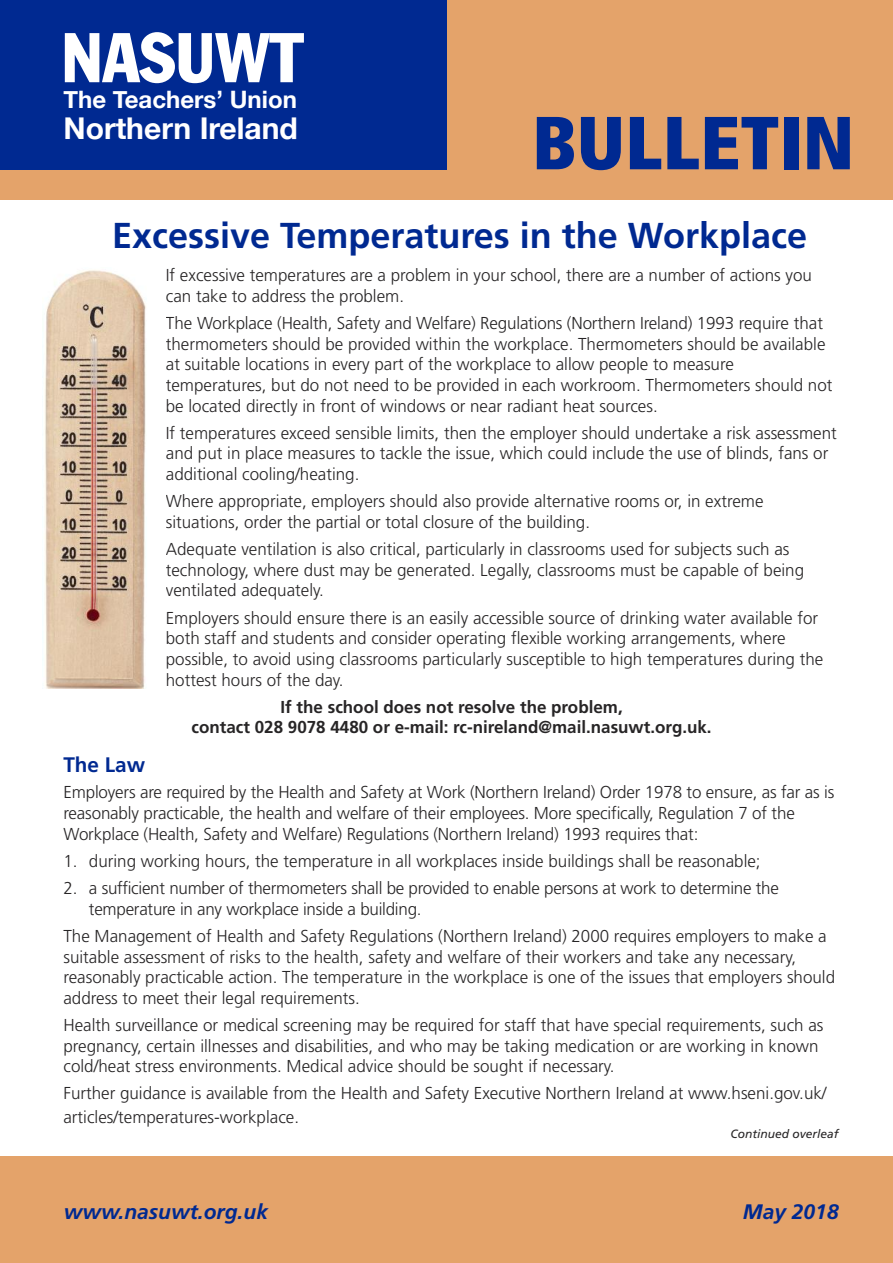
<style>
.page{position:relative;width:893px;height:1263px;background:#fff}
.page>*{position:absolute;margin:0;border:0;box-sizing:border-box;transform-origin:0 0}
.t1{font:900 condensed 75px "Frutiger";color:#002991}
.t2{font:condensed 69px "Franklin Gothic";color:#fff}
.t3{font:700 36px "Frutiger";color:#002991}
.t4{font:700 30px "Helvetica Neue";color:#fff}
.t5{font:700 24px "Helvetica Neue";color:#fff}
.t6{font:italic 700 21px "Frutiger";color:#002991}
.t7{font:700 21px "Frutiger";color:#002991}
.t8{font:300 17.25px/20.7px "Frutiger";color:#272526}
.t9{font:700 17.25px/20.7px "Frutiger";color:#272526;text-align:center}
.t10{font:italic 12px "Frutiger";color:#272526}
</style>
<div class="page">
<div style="left:0;top:0;width:893px;height:200px;background:#e4a36a"></div>
<div style="left:0;top:0;width:447px;height:170px;background:#002991"></div>
<div style="left:0;top:1156px;width:893px;height:107px;background:#e4a36a"></div>
<img style="left:44px;top:270px;width:102px;height:418px">
<h2 class="t2" style="left:62px;top:33px;width:243px">NASUWT</h2>
<h3 class="t5" style="left:64px;top:84px;width:235px">The Teachers’ Union</h3>
<h3 class="t4" style="left:64px;top:110px;width:236px">Northern Ireland</h3>
<h1 class="t1" style="left:532px;top:113px;width:324px">BULLETIN</h1>
<h3 class="t3" style="left:112px;top:221px;width:696px">Excessive Temperatures in the Workplace</h3>
<p class="t8" style="left:166px;top:266px;width:648px">If excessive temperatures are a problem in your school, there are a number of actions you can take to address the problem.</p>
<p class="t8" style="left:166px;top:314px;width:668px">The Workplace (Health, Safety and Welfare) Regulations (Northern Ireland) 1993 require that thermometers should be provided within the workplace. Thermometers should be available at suitable locations in every part of the workplace to allow people to measure temperatures, but do not need to be provided in each workroom. Thermometers should not be located directly in front of windows or near radiant heat sources.</p>
<p class="t8" style="left:166px;top:424px;width:672px">If temperatures exceed sensible limits, then the employer should undertake a risk assessment and put in place measures to tackle the issue, which could include the use of blinds, fans or additional cooling/heating.</p>
<p class="t8" style="left:166px;top:492px;width:599px">Where appropriate, employers should also provide alternative rooms or, in extreme situations, order the partial or total closure of the building.</p>
<p class="t8" style="left:166px;top:540px;width:640px">Adequate ventilation is also critical, particularly in classrooms used for subjects such as technology, where dust may be generated. Legally, classrooms must be capable of being ventilated adequately.</p>
<p class="t8" style="left:166px;top:608px;width:659px">Employers should ensure there is an easily accessible source of drinking water available for both staff and students and consider operating flexible working arrangements, where possible, to avoid using classrooms particularly susceptible to high temperatures during the hottest hours of the day.</p>
<p class="t9" style="left:192px;top:698px;width:522px">If the school does not resolve the problem,<br>contact 028 9078 4480 or e-mail: rc-nireland@mail.nasuwt.org.uk.</p>
<p class="t7" style="left:63px;top:756px;width:83px">The Law</p>
<p class="t8" style="left:63px;top:783px;width:772px">Employers are required by the Health and Safety at Work (Northern Ireland) Order 1978 to ensure, as far as is reasonably practicable, the health and welfare of their employees. More specifically, Regulation 7 of the<br>Workplace (Health, Safety and Welfare) Regulations (Northern Ireland) 1993 requires that:</p>
<p class="t8" style="left:63px;top:852px;width:699px">1. during working hours, the temperature in all workplaces inside buildings shall be reasonable;</p>
<p class="t8" style="left:89px;top:879px;width:691px;text-indent:-26px">2. a sufficient number of thermometers shall be provided to enable persons at work to determine the temperature in any workplace inside a building.</p>
<p class="t8" style="left:63px;top:927px;width:773px">The Management of Health and Safety Regulations (Northern Ireland) 2000 requires employers to make a suitable assessment of risks to the health, safety and welfare of their workers and take any necessary, reasonably practicable action. The temperature in the workplace is one of the issues that employers should address to meet their legal requirements.</p>
<p class="t8" style="left:63px;top:1016px;width:761px">Health surveillance or medical screening may be required for staff that have special requirements, such as pregnancy, certain illnesses and disabilities, and who may be taking medication or are working in known cold/heat stress environments. Medical advice should be sought if necessary.</p>
<p class="t8" style="left:63px;top:1083px;width:765px;line-height:23.5px">Further guidance is available from the Health and Safety Executive Northern Ireland at www.hseni.gov.uk/ articles/temperatures-workplace.</p>
<p class="t10" style="left:731px;top:1129px;width:110px">Continued overleaf</p>
<p class="t6" style="left:64px;top:1203px;width:206px">www.nasuwt.org.uk</p>
<p class="t6" style="left:743px;top:1203px;width:97px">May 2018</p>
</div>
